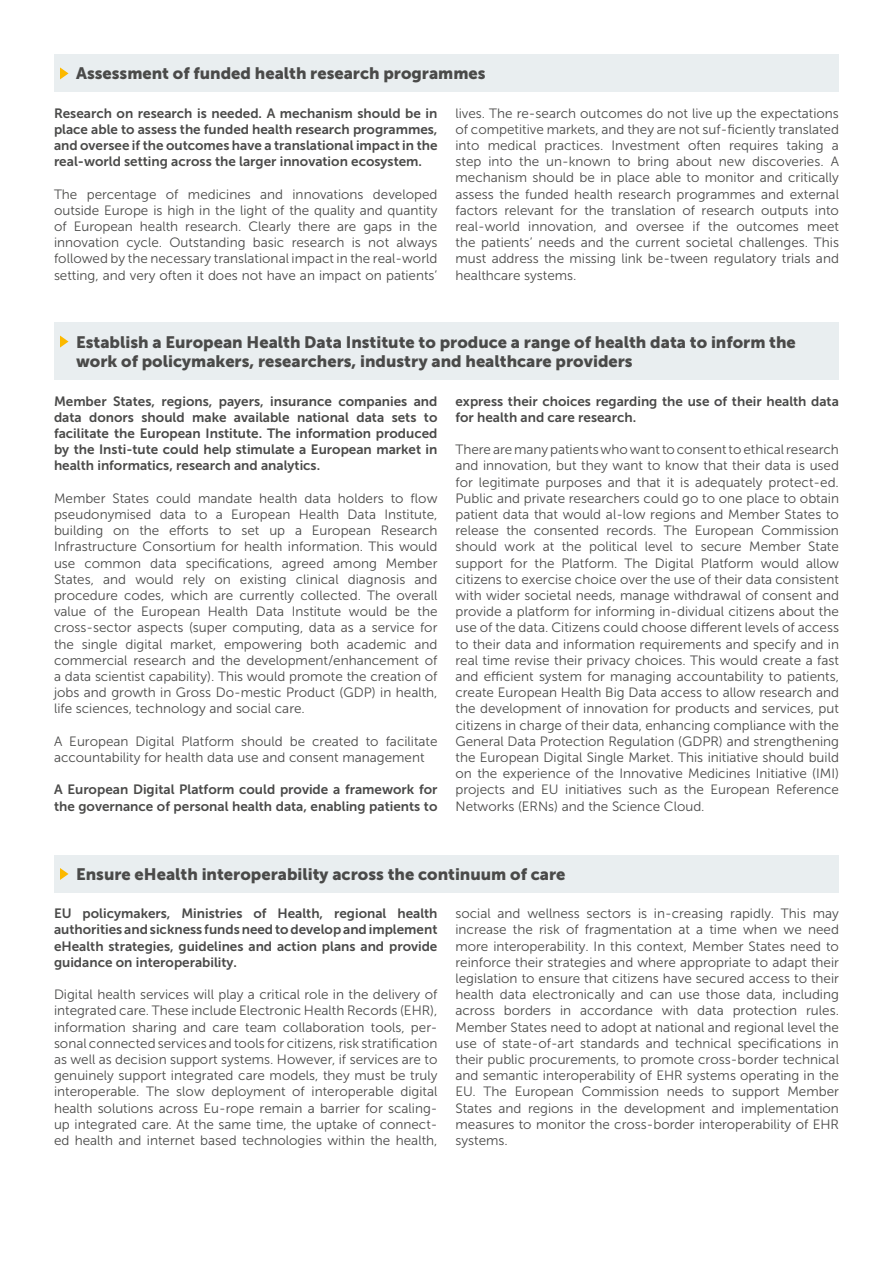
<style>
.page{position:relative;width:893px;height:1263px;background:#fff}
.page>*{position:absolute;margin:0;border:0;box-sizing:border-box;transform-origin:0 0}
.t1{font:16.5px/19.8px "Museo Sans 900";color:#4a4a49}
.t2{font:13.5px/16.2px "Museo Sans 300";color:#4a4a49;text-align:justify}
.t3{font:13.5px/16.2px "Museo Sans 700";color:#4a4a49;text-align:justify}
</style>
<div class="page">
<div style="left:54px;top:855px;width:785px;height:38px;background:#e9eef0"></div>
<svg style="left:60px;top:868px;width:9px;height:12px"></svg>
<div style="left:54px;top:54px;width:785px;height:38px;background:#e9eef0"></div>
<svg style="left:60px;top:67px;width:9px;height:12px"></svg>
<div style="left:54px;top:322px;width:785px;height:58px;background:#e9eef0"></div>
<svg style="left:60px;top:336px;width:9px;height:12px"></svg>
<p class="t1" style="left:76px;top:64px;width:411px">Assessment of funded health research programmes</p>
<p class="t3" style="left:54px;top:105px;width:385px">Research on research is needed. A mechanism should be in place able to assess the funded health research programmes, and oversee if the outcomes have a translational impact in the real-world setting across the larger innovation ecosystem.</p>
<p class="t2" style="left:54px;top:186px;width:385px">The percentage of medicines and innovations developed outside Europe is high in the light of the quality and quantity of European health research. Clearly there are gaps in the innovation cycle. Outstanding basic research is not always followed by the necessary translational impact in the real-world setting, and very often it does not have an impact on patients’</p>
<p class="t2" style="left:455px;top:105px;width:385px">lives. The re-search outcomes do not live up the expectations of competitive markets, and they are not suf-ficiently translated into medical practices. Investment often requires taking a step into the un-known to bring about new discoveries. A mechanism should be in place able to monitor and critically assess the funded health research programmes and external factors relevant for the translation of research outputs into real-world innovation, and oversee if the outcomes meet the patients’ needs and the current societal challenges. This must address the missing link be-tween regulatory trials and healthcare systems.</p>
<p class="t1" style="left:76px;top:332px;width:721px">Establish a European Health Data Institute to produce a range of health data to inform the work of policymakers, researchers, industry and healthcare providers</p>
<p class="t3" style="left:54px;top:393px;width:385px">Member States, regions, payers, insurance companies and data donors should make available national data sets to facilitate the European Institute. The information produced by the Insti-tute could help stimulate a European market in health informatics, research and analytics.</p>
<p class="t2" style="left:54px;top:490px;width:385px">Member States could mandate health data holders to flow pseudonymised data to a European Health Data Institute, building on the efforts to set up a European Research Infrastructure Consortium for health information. This would use common data specifications, agreed among Member States, and would rely on existing clinical diagnosis and procedure codes, which are currently collected. The overall value of the European Health Data Institute would be the cross-sector aspects (super computing, data as a service for the single digital market, empowering both academic and commercial research and the development/enhancement of a data scientist capability). This would promote the creation of jobs and growth in Gross Do-mestic Product (GDP) in health, life sciences, technology and social care.</p>
<p class="t2" style="left:54px;top:733px;width:385px">A European Digital Platform should be created to facilitate accountability for health data use and consent management</p>
<p class="t3" style="left:54px;top:782px;width:385px">A European Digital Platform could provide a framework for the governance of personal health data, enabling patients to</p>
<p class="t3" style="left:455px;top:393px;width:385px">express their choices regarding the use of their health data for health and care research.</p>
<p class="t2" style="left:455px;top:441px;width:385px">There are many patients who want to consent to ethical research and innovation, but they want to know that their data is used for legitimate purposes and that it is adequately protect-ed.<br>Public and private researchers could go to one place to obtain patient data that would al-low regions and Member States to release the consented records. The European Commission should work at the political level to secure Member State support for the Platform. The Digital Platform would allow citizens to exercise choice over the use of their data consistent with wider societal needs, manage withdrawal of consent and provide a platform for informing in-dividual citizens about the use of the data. Citizens could choose different levels of access to their data and information requirements and specify and in real time revise their privacy choices. This would create a fast and efficient system for managing accountability to patients, create European Health Big Data access to allow research and the development of innovation for products and services, put citizens in charge of their data, enhancing compliance with the General Data Protection Regulation (GDPR) and strengthening the European Digital Single Market. This initiative should build on the experience of the Innovative Medicines Initiative (IMI) projects and EU initiatives such as the European Reference Networks (ERNs) and the Science Cloud.</p>
<p class="t1" style="left:76px;top:864px;width:491px">Ensure eHealth interoperability across the continuum of care</p>
<p class="t3" style="left:54px;top:905px;width:385px">EU policymakers, Ministries of Health, regional health authorities and sickness funds need to develop and implement eHealth strategies, guidelines and action plans and provide guidance on interoperability.</p>
<p class="t2" style="left:54px;top:986px;width:385px">Digital health services will play a critical role in the delivery of integrated care. These include Electronic Health Records (EHR), information sharing and care team collaboration tools, per&shy;sonal connected services and tools for citizens, risk stratification as well as decision support systems. However, if services are to genuinely support integrated care models, they must be truly interoperable. The slow deployment of interoperable digital health solutions across Eu-rope remain a barrier for scaling&shy;up integrated care. At the same time, the uptake of connect&shy;ed health and internet based technologies within the health,</p>
<p class="t2" style="left:455px;top:905px;width:385px">social and wellness sectors is in-creasing rapidly. This may increase the risk of fragmentation at a time when we need more interoperability. In this context, Member States need to reinforce their strategies and where appropriate to adapt their legislation to ensure that citizens have secured access to their health data electronically and can use those data, including across borders in accordance with data protection rules.<br>Member States need to adopt at national and regional level the use of state-of-art standards and technical specifications in their public procurements, to promote cross-border technical and semantic interoperability of EHR systems operating in the EU. The European Commission needs to support Member States and regions in the development and implementation measures to monitor the cross-border interoperability of EHR systems.</p>
</div>
